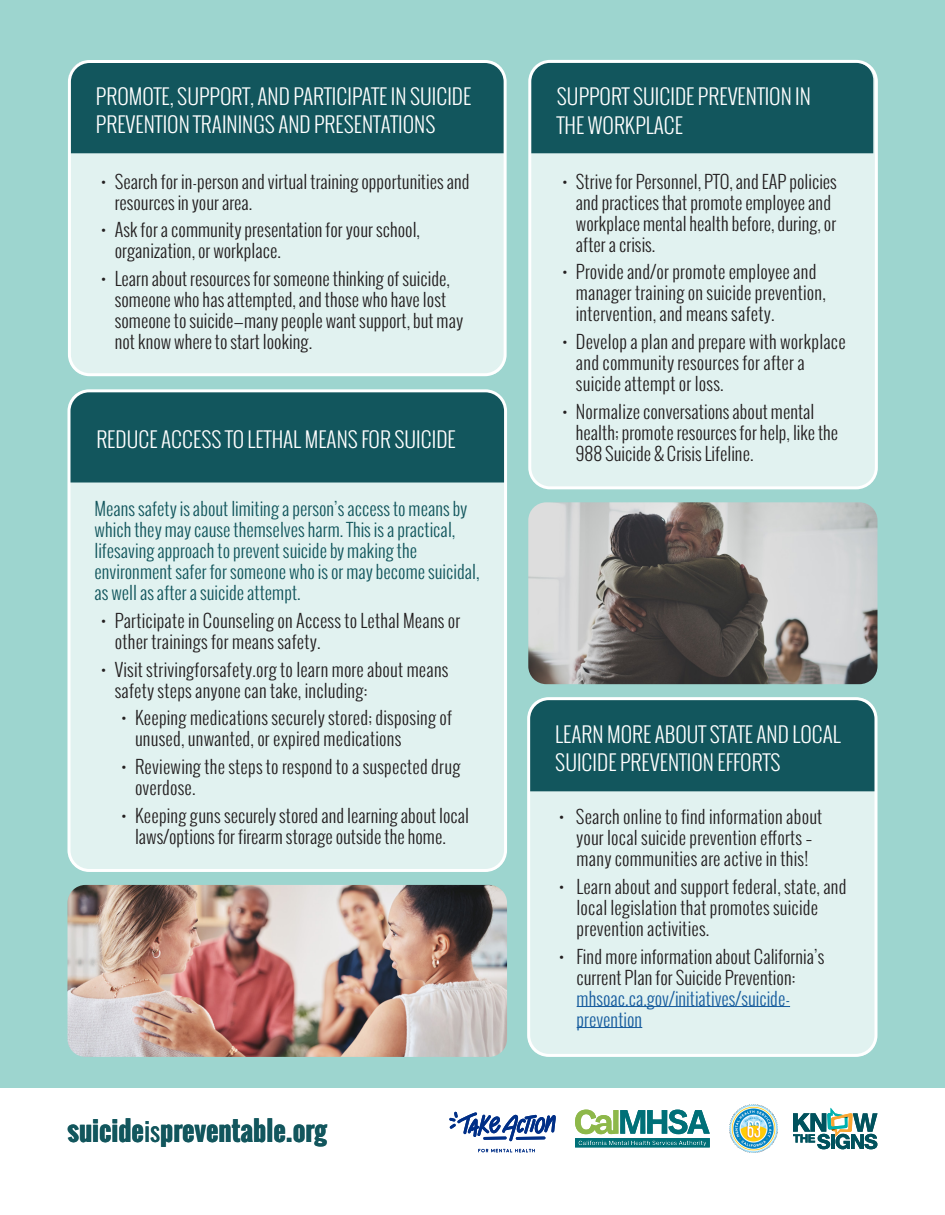
<style>
.page{position:relative;width:945px;height:1215px;background:#fff}
.page>*{position:absolute;margin:0;border:0;box-sizing:border-box;transform-origin:0 0}
.t1{font:700 27px "Oswald";color:#12565d}
.t2{font:300 21px/28.5px "Oswald";color:#fff}
.t3{font:300 18px/21px "Oswald";color:#231f20}
.t4{font:300 18px/21px "Oswald";color:#12565d}
.s1{color:#175d9e}
.s2{font-weight:400}
</style>
<div class="page">
<div style="left:0;top:0;width:945px;height:1087px;background:#9dd5cf"></div>
<div style="left:69px;top:391px;width:437px;height:480px;background:#e1f2f0;border-radius:18px"></div>
<div style="left:528px;top:698px;width:348px;height:358px;background:#e1f2f0;border-radius:18px"></div>
<img style="left:729px;top:1104px;width:49px;height:49px">
<div style="left:69px;top:61px;width:436px;height:314px;background:#e1f2f0;border-radius:18px"></div>
<div style="left:530px;top:61px;width:346px;height:427px;background:#e1f2f0;border-radius:18px"></div>
<svg style="left:575px;top:1110px;width:135px;height:37px"></svg>
<svg style="left:793px;top:1108px;width:84px;height:41px"></svg>
<svg style="left:449px;top:1112px;width:107px;height:30px"></svg>
<svg style="left:478px;top:1149px;width:57px;height:3px"></svg>
<img style="left:68px;top:885px;width:439px;height:172px">
<hr style="left:577px;top:1006px;width:213px;height:1px;background:#175d9e">
<hr style="left:577px;top:1027px;width:65px;height:1px;background:#175d9e">
<img style="left:528px;top:502px;width:350px;height:182px">
<div style="left:72px;top:64px;width:431px;height:89px;background:#12565d"></div>
<div style="left:532px;top:64px;width:341px;height:89px;background:#12565d"></div>
<div style="left:531px;top:701px;width:343px;height:90px;background:#12565d"></div>
<div style="left:69px;top:393px;width:434px;height:90px;background:#12565d"></div>
<div style="left:68px;top:60px;width:439px;height:316px;border:3px solid #fff;border-radius:20px"></div>
<div style="left:68px;top:389px;width:439px;height:483px;border:3px solid #fff;border-radius:20px"></div>
<div style="left:527px;top:697px;width:351px;height:360px;border:3px solid #fff;border-radius:20px"></div>
<div style="left:528px;top:60px;width:350px;height:429px;border:3px solid #fff;border-radius:20px"></div>
<p class="t2" style="left:96px;top:82px;width:377px">PROMOTE, SUPPORT, AND PARTICIPATE IN SUICIDE<br>PREVENTION TRAININGS AND PRESENTATIONS</p>
<p class="t2" style="left:557px;top:82px;width:256px">SUPPORT SUICIDE PREVENTION IN<br>THE WORKPLACE</p>
<p class="t3" style="left:115px;top:171px;width:356px;text-indent:-14px">• Search for in-person and virtual training opportunities and resources in your area.</p>
<p class="t3" style="left:115px;top:219px;width:307px;text-indent:-14px">• Ask for a community presentation for your school, organization, or workplace.</p>
<p class="t3" style="left:115px;top:268px;width:350px;text-indent:-14px">• Learn about resources for someone thinking of suicide, someone who has attempted, and those who have lost someone to suicide—many people want support, but may not know where to start looking.</p>
<p class="t2" style="left:96px;top:425px;width:361px">REDUCE ACCESS TO LETHAL MEANS FOR SUICIDE</p>
<p class="t3" style="left:576px;top:171px;width:263px;text-indent:-14px">• Strive for Personnel, PTO, and EAP policies and practices that promote employee and workplace mental health before, during, or after a crisis.</p>
<p class="t3" style="left:576px;top:261px;width:251px;text-indent:-14px">• Provide and/or promote employee and manager training on suicide prevention, intervention, and means safety.</p>
<p class="t3" style="left:576px;top:331px;width:271px;text-indent:-14px">• Develop a plan and prepare with workplace and community resources for after a suicide attempt or loss.</p>
<p class="t3" style="left:576px;top:401px;width:264px;text-indent:-14px">• Normalize conversations about mental health; promote resources for help, like the<br>988 Suicide &amp; Crisis Lifeline.</p>
<p class="t4" style="left:94px;top:498px;width:387px">Means safety is about limiting a person’s access to means by which they may cause themselves harm. This is a practical, lifesaving approach to prevent suicide by making the environment safer for someone who is or may become suicidal, as well as after a suicide attempt.</p>
<p class="t3" style="left:115px;top:610px;width:347px;text-indent:-14px">• Participate in Counseling on Access to Lethal Means or other trainings for means safety.</p>
<p class="t3" style="left:115px;top:658px;width:335px;text-indent:-14px">• Visit strivingforsafety.org to learn more about means safety steps anyone can take, including:</p>
<p class="t3" style="left:135px;top:707px;width:319px;text-indent:-14px">• Keeping medications securely stored; disposing of unused, unwanted, or expired medications</p>
<p class="t3" style="left:135px;top:756px;width:327px;text-indent:-14px">• Reviewing the steps to respond to a suspected drug overdose.</p>
<p class="t3" style="left:122px;top:805px;width:349px;text-align:center">• Keeping guns securely stored and learning about local laws/options for firearm storage outside the home.</p>
<p class="t3" style="left:559px;top:806px;width:265px;text-align:center">• Search online to find information about your local suicide prevention efforts – many communities are active in this!</p>
<p class="t3" style="left:577px;top:876px;width:272px;text-indent:-17px">• Learn about and support federal, state, and local legislation that promotes suicide prevention activities.</p>
<p class="t3" style="left:577px;top:946px;width:249px;text-indent:-17px">• Find more information about California’s current Plan for Suicide Prevention: <span class="s1">mhsoac.ca.gov/initiatives/suicide&shy;prevention</span></p>
<p class="t2" style="left:555px;top:720px;width:287px">LEARN MORE ABOUT STATE AND LOCAL<br>SUICIDE PREVENTION EFFORTS</p>
<p class="t1" style="left:68px;top:1110px;width:261px">suicide<span class="s2">is</span>preventable.org</p>
</div>
